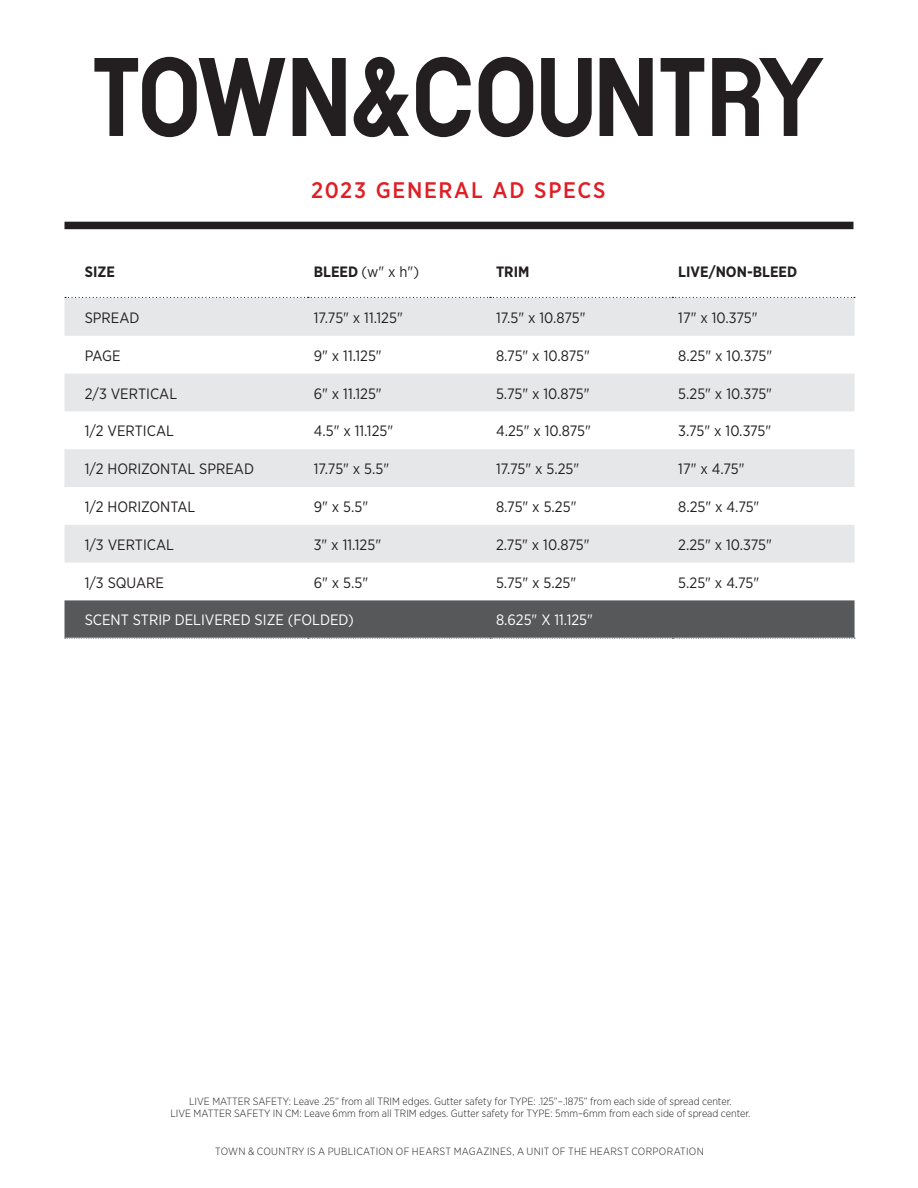
<style>
.page{position:relative;width:918px;height:1188px;background:#fff}
.page>*{position:absolute;margin:0;border:0;box-sizing:border-box;transform-origin:0 0}
.t1{font:500 22.5px "Gotham Narrow";letter-spacing:.075em;color:#df1e26}
.t2{font:15px "Gotham Narrow";color:#231f20}
.t3{font:15px "Gotham Narrow";color:#fff}
.t4{font:700 15px "Gotham Narrow";color:#231f20}
.t5{font:300 10.5px/12.6px "Gotham Narrow";color:#231f20;text-align:center}
.t6{font:300 10.5px "Gotham Narrow";letter-spacing:.025em;color:#231f20}
.s1{font-weight:700}
</style>
<div class="page">
<svg style="left:94px;top:57px;width:730px;height:81px"></svg>
<div style="left:64px;top:222px;width:790px;height:7px;background:#231f20"></div>
<svg style="left:64px;top:297px;width:791px;height:266px;fill:#e6e7e9"></svg>
<svg style="left:65px;top:297px;width:790px;height:1px"></svg>
<svg style="left:64px;top:600px;width:791px;height:39px;background:#5d5e60"></svg>
<p class="t1" style="left:311px;top:176px;width:296px">2023 GENERAL AD SPECS</p>
<p class="t4" style="left:85px;top:262px;width:32px">SIZE</p>
<p class="t2" style="left:314px;top:263px;width:107px"><span class="s1">BLEED</span> (w" x h")</p>
<p class="t4" style="left:496px;top:262px;width:35px">TRIM</p>
<p class="t4" style="left:678px;top:262px;width:120px">LIVE/NON-BLEED</p>
<p class="t2" style="left:85px;top:308px;width:56px">SPREAD</p>
<p class="t2" style="left:314px;top:308px;width:90px">17.75" x 11.125"</p>
<p class="t2" style="left:496px;top:308px;width:91px">17.5" x 10.875"</p>
<p class="t2" style="left:678px;top:308px;width:81px">17" x 10.375"</p>
<p class="t2" style="left:85px;top:346px;width:37px">PAGE</p>
<p class="t2" style="left:314px;top:346px;width:69px">9" x 11.125"</p>
<p class="t2" style="left:496px;top:346px;width:95px">8.75" x 10.875"</p>
<p class="t2" style="left:678px;top:346px;width:96px">8.25" x 10.375"</p>
<p class="t2" style="left:85px;top:384px;width:94px">2/3 VERTICAL</p>
<p class="t2" style="left:314px;top:384px;width:69px">6" x 11.125"</p>
<p class="t2" style="left:496px;top:384px;width:95px">5.75" x 10.875"</p>
<p class="t2" style="left:678px;top:384px;width:95px">5.25" x 10.375"</p>
<p class="t2" style="left:85px;top:422px;width:91px">1/2 VERTICAL</p>
<p class="t2" style="left:314px;top:422px;width:81px">4.5" x 11.125"</p>
<p class="t2" style="left:496px;top:422px;width:96px">4.25" x 10.875"</p>
<p class="t2" style="left:678px;top:422px;width:95px">3.75" x 10.375"</p>
<p class="t2" style="left:85px;top:460px;width:171px">1/2 HORIZONTAL SPREAD</p>
<p class="t2" style="left:314px;top:460px;width:77px">17.75" x 5.5"</p>
<p class="t2" style="left:496px;top:460px;width:85px">17.75" x 5.25"</p>
<p class="t2" style="left:678px;top:460px;width:68px">17" x 4.75"</p>
<p class="t2" style="left:85px;top:497px;width:112px">1/2 HORIZONTAL</p>
<p class="t2" style="left:314px;top:497px;width:56px">9" x 5.5"</p>
<p class="t2" style="left:496px;top:497px;width:82px">8.75" x 5.25"</p>
<p class="t2" style="left:678px;top:497px;width:83px">8.25" x 4.75"</p>
<p class="t2" style="left:85px;top:535px;width:91px">1/3 VERTICAL</p>
<p class="t2" style="left:314px;top:535px;width:69px">3" x 11.125"</p>
<p class="t2" style="left:496px;top:535px;width:95px">2.75" x 10.875"</p>
<p class="t2" style="left:678px;top:535px;width:95px">2.25" x 10.375"</p>
<p class="t2" style="left:85px;top:573px;width:81px">1/3 SQUARE</p>
<p class="t2" style="left:314px;top:573px;width:56px">6" x 5.5"</p>
<p class="t2" style="left:496px;top:573px;width:82px">5.75" x 5.25"</p>
<p class="t2" style="left:678px;top:573px;width:82px">5.25" x 4.75"</p>
<p class="t3" style="left:85px;top:611px;width:271px">SCENT STRIP DELIVERED SIZE (FOLDED)</p>
<p class="t3" style="left:496px;top:611px;width:98px">8.625" X 11.125"</p>
<p class="t5" style="left:171px;top:1094px;width:581px">LIVE MATTER SAFETY: Leave .25” from all TRIM edges. Gutter safety for TYPE: .125”–.1875” from each side of spread center.<br>LIVE MATTER SAFETY IN CM: Leave 6mm from all TRIM edges. Gutter safety for TYPE: 5mm–6mm from each side of spread center.</p>
<p class="t6" style="left:215px;top:1144px;width:490px">TOWN &amp; COUNTRY IS A PUBLICATION OF HEARST MAGAZINES, A UNIT OF THE HEARST CORPORATION</p>
</div>
